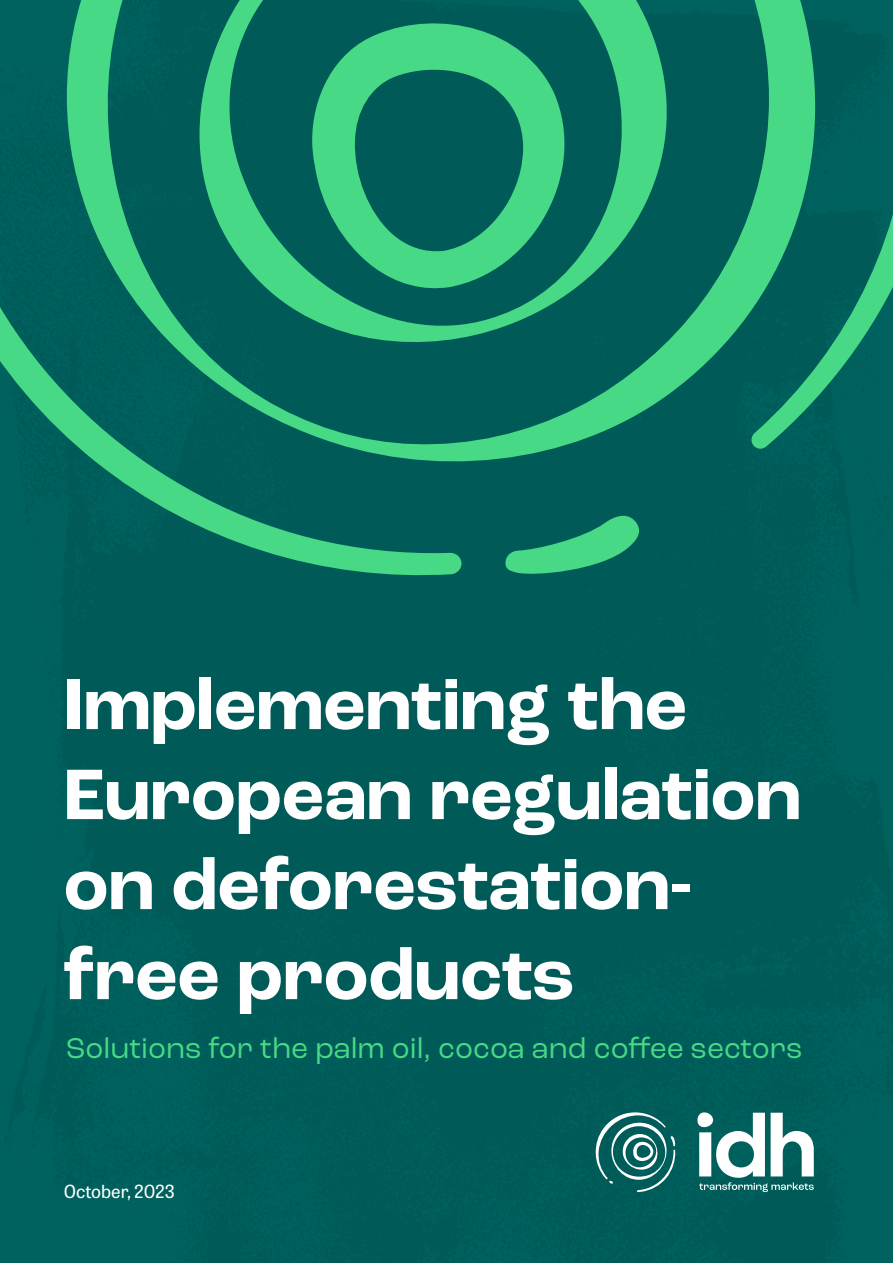
<style>
.page{position:relative;width:893px;height:1263px;background:#fff}
.page>*{position:absolute;margin:0;border:0;box-sizing:border-box;transform-origin:0 0}
.t1{font:700 75px/90px "Roc Grotesk";color:#fff}
.t2{font:30px "Roc Grotesk";color:#47d985}
.t3{font:18px "Tablet Gothic";color:#fff}
</style>
<div class="page">
<div style="left:0;top:582px;width:893px;height:681px;background:#005b58"></div>
<svg style="left:0;top:0;width:893px;height:582px;background:#107963"></svg>
<svg style="left:592px;top:1111px;width:222px;height:81px"></svg>
<p class="t1" style="left:64px;top:661px;width:739px">Implementing the<br>European regulation on deforestation&shy;free products</p>
<p class="t2" style="left:66px;top:1030px;width:738px">Solutions for the palm oil, cocoa and coffee sectors</p>
<p class="t3" style="left:64px;top:1179px;width:113px">October, 2023</p>
</div>
